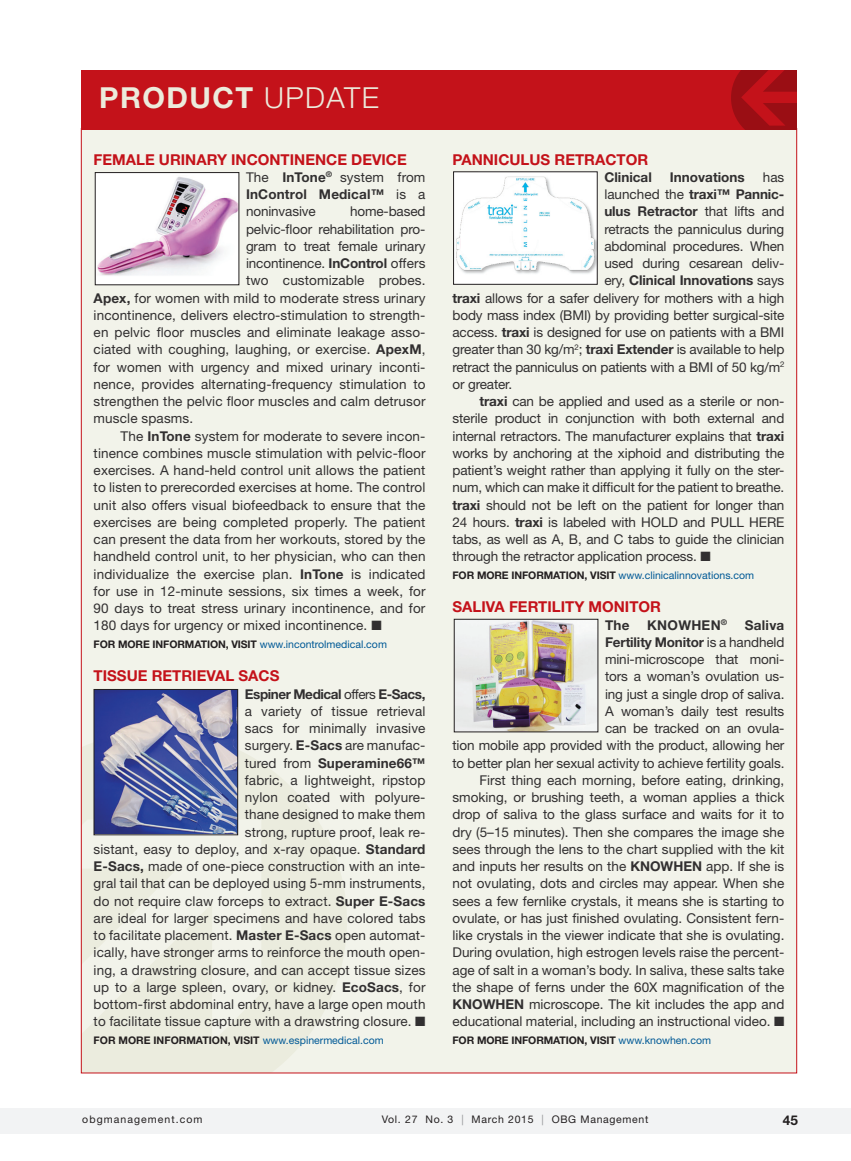
<style>
.page{position:relative;width:851px;height:1161px;background:#fff}
.page>*{position:absolute;margin:0;border:0;box-sizing:border-box;transform-origin:0 0}
.t1{font:700 28.95px "Helvetica Neue LT Std";letter-spacing:.05em;color:#ecebdc}
.head{font:700 15px "Helvetica Neue LT Std";color:#c4121a}
.body_no_indent{font:13.5px/17.2px "Helvetica Neue LT Std";letter-spacing:.01em;color:#312f30;text-align:justify}
.body_no_indent-2{font:13.5px/17.2px "Helvetica Neue LT Std";letter-spacing:-.01em;color:#312f30;text-align:right}
.body_no_indent-3{font:700 13.5px "Helvetica Neue LT Std";letter-spacing:-.01em;color:#312f30}
.body_no_indent-4{font:13.5px "Helvetica Neue LT Std";letter-spacing:-.02em;color:#312f30}
.body_no_indent-5{font:700 13.5px "Helvetica Neue LT Std";letter-spacing:.02em;color:#312f30}
.t2{font:700 13.5px "Helvetica Neue LT Std";color:#231f20}
.body_no_indent-6{font:700 10.5px "Helvetica Neue LT Std";letter-spacing:-.01em;color:#231f20}
.body_no_indent-7{font:10.5px "Helvetica Neue LT Std";color:#005996}
.t3{font:10.5px "Helvetica Neue LT Std";letter-spacing:.065em;color:#231f20}
.t4{font:10.5px "Helvetica Neue LT Std";letter-spacing:.1em;color:#231f20}
.s1{font-weight:300}
.s2{font-weight:700}
.s3{font-weight:400;color:#005996}
.s4{font-weight:400}
.s5{font-weight:700;color:#231f20}
.s6{color:#939598}
</style>
<div class="page">
<div style="left:81px;top:129px;width:715px;height:944px;background:#f2f3ea"></div>
<svg style="left:83px;top:732px;width:264px;height:339px;fill:#ebecde"></svg>
<div style="left:81px;top:70px;width:715px;height:60px;background:#c4121a"></div>
<svg style="left:731px;top:70px;width:65px;height:60px"></svg>
<div style="left:0;top:1108px;width:850px;height:26px;background:#f2f3f4"></div>
<div style="left:95px;top:173px;width:144px;height:112px;background:#fff"></div>
<img style="left:97px;top:177px;width:140px;height:99px">
<div style="left:95px;top:172px;width:144px;height:113px;border:1px solid #231f20"></div>
<img style="left:96px;top:691px;width:140px;height:142px">
<div style="left:94px;top:689px;width:144px;height:146px;border:1px solid #231f20"></div>
<div style="left:453px;top:172px;width:144px;height:112px;background:#fff"></div>
<img style="left:456px;top:176px;width:139px;height:98px">
<div style="left:453px;top:171px;width:144px;height:114px;border:1px solid #231f20"></div>
<img style="left:456px;top:621px;width:140px;height:109px">
<div style="left:454px;top:619px;width:144px;height:113px;border:1px solid #231f20"></div>
<p class="t1" style="left:99px;top:80px;width:281px">PRODUCT <span class="s1">UPDATE</span></p>
<p class="head" style="left:94px;top:150px;width:315px">FEMALE URINARY INCONTINENCE DEVICE</p>
<p class="body_no_indent" style="left:246px;top:168px;width:181px">The <span class="s2">InTone</span><sup>®</sup> system from <span class="s2">InControl Medical™</span> is a noninvasive</p>
<p class="body_no_indent-2" style="left:350px;top:203px;width:77px">home-based</p>
<p class="body_no_indent-2" style="left:246px;top:220px;width:181px">pelvic-floor rehabilitation pro-</p>
<p class="body_no_indent-2" style="left:246px;top:237px;width:181px">gram to treat female urinary</p>
<p class="body_no_indent-2" style="left:246px;top:255px;width:181px">incontinence. <span class="s2">InControl</span> offers</p>
<p class="body_no_indent" style="left:246px;top:272px;width:181px">two customizable probes.</p>
<p class="body_no_indent" style="left:94px;top:289px;width:333px"><span class="s2">Apex,</span> for women with mild to moderate stress urinary</p>
<p class="body_no_indent" style="left:94px;top:306px;width:333px">incontinence, delivers electro-stimulation to strength-</p>
<p class="body_no_indent" style="left:94px;top:324px;width:333px">en pelvic floor muscles and eliminate leakage asso-</p>
<p class="body_no_indent" style="left:94px;top:341px;width:333px">ciated with coughing, laughing, or exercise. <span class="s2">ApexM</span>,</p>
<p class="body_no_indent" style="left:94px;top:358px;width:333px">for women with urgency and mixed urinary inconti-</p>
<p class="body_no_indent" style="left:94px;top:375px;width:333px">nence, provides alternating-frequency stimulation to</p>
<p class="body_no_indent" style="left:94px;top:393px;width:333px">strengthen the pelvic floor muscles and calm detrusor</p>
<p class="body_no_indent" style="left:94px;top:410px;width:101px">muscle spasms.</p>
<p class="body_no_indent" style="left:94px;top:427px;width:333px;text-indent:27px">The <span class="s2">InTone</span> system for moderate to severe incon&shy;tinence combines muscle stimulation with pelvic-floor exercises. A hand-held control unit allows the patient to listen to prerecorded exercises at home. The control unit also offers visual biofeedback to ensure that the exercises are being completed properly. The patient can present the data from her workouts, stored by the handheld control unit, to her physician, who can then individualize the exercise plan. <span class="s2">InTone</span> is indicated for use in 12-minute sessions, six times a week, for 90 days to treat stress urinary incontinence, and for 180 days for urgency or mixed incontinence. ■</p>
<p class="body_no_indent-6" style="left:94px;top:637px;width:295px">FOR MORE INFORMATION, VISIT <span class="s3">www.incontrolmedical.com</span></p>
<p class="head" style="left:94px;top:667px;width:187px">TISSUE RETRIEVAL SACS</p>
<p class="body_no_indent" style="left:94px;top:685px;width:333px;text-align:right"><span class="s2">Espiner Medical</span> offers <span class="s2">E-Sacs,<br></span>a variety of tissue retrieval<br>sacs for minimally invasive<br>surgery. <span class="s2">E-Sacs</span> are manufac-<br>tured from <span class="s2">Superamine66™<br></span>fabric, a lightweight, ripstop<br>nylon coated with polyure-<br>thane designed to make them<br>strong, rupture proof, leak re-<br>sistant, easy to deploy, and x-ray opaque. <span class="s2">Standard E-Sacs,</span> made of one-piece construction with an inte&shy;gral tail that can be deployed using 5-mm instruments, do not require claw forceps to extract. <span class="s2">Super E-Sacs </span>are ideal for larger specimens and have colored tabs to facilitate placement. <span class="s2">Master E-Sacs</span> open automat&shy;ically, have stronger arms to reinforce the mouth open&shy;ing, a drawstring closure, and can accept tissue sizes up to a large spleen, ovary, or kidney. <span class="s2">EcoSacs</span>, for bottom-first abdominal entry, have a large open mouth to facilitate tissue capture with a drawstring closure. ■</p>
<p class="body_no_indent-6" style="left:94px;top:1033px;width:291px">FOR MORE INFORMATION, VISIT <span class="s3">www.espinermedical.com</span></p>
<p class="head" style="left:452px;top:150px;width:197px">PANNICULUS RETRACTOR</p>
<p class="body_no_indent-3" style="left:604px;top:169px;width:49px">Clinical</p>
<p class="body_no_indent-3" style="left:670px;top:169px;width:76px">Innovations</p>
<p class="body_no_indent" style="left:762px;top:168px;width:23px">has</p>
<p class="body_no_indent-3" style="left:604px;top:186px;width:181px"><span class="s4">launched the</span> traxi™ Pannic-</p>
<p class="body_no_indent-3" style="left:604px;top:203px;width:181px">ulus Retractor <span class="s4">that lifts and</span></p>
<p class="body_no_indent-2" style="left:604px;top:220px;width:181px">retracts the panniculus during</p>
<p class="body_no_indent-2" style="left:604px;top:237px;width:181px">abdominal procedures. When</p>
<p class="body_no_indent-2" style="left:604px;top:255px;width:181px">used during cesarean deliv-</p>
<p class="body_no_indent-3" style="left:604px;top:272px;width:181px"><span class="s4">ery,</span> Clinical Innovations <span class="s4">says</span></p>
<p class="body_no_indent-2" style="left:452px;top:289px;width:333px"><span class="s2">traxi</span> allows for a safer delivery for mothers with a high</p>
<p class="body_no_indent-2" style="left:452px;top:306px;width:333px">body mass index (BMI) by providing better surgical-site</p>
<p class="body_no_indent-2" style="left:452px;top:324px;width:333px">access. <span class="s2">traxi</span> is designed for use on patients with a BMI</p>
<p class="body_no_indent-2" style="left:452px;top:341px;width:333px">greater than 30 kg/m<sup>2</sup>; <span class="s2">traxi Extender</span> is available to help</p>
<p class="body_no_indent-4" style="left:452px;top:359px;width:333px">retract the panniculus on patients with a BMI of 50 kg/m<sup>2</sup></p>
<p class="body_no_indent-2" style="left:452px;top:375px;width:61px">or greater.</p>
<p class="body_no_indent" style="left:452px;top:393px;width:333px;text-indent:27px"><span class="s2">traxi</span> can be applied and used as a sterile or non&shy;sterile product in conjunction with both external and internal retractors. The manufacturer explains that <span class="s2">traxi </span>works by anchoring at the xiphoid and distributing the patient’s weight rather than applying it fully on the ster&shy;num, which can make it difficult for the patient to breathe. <span class="s2">traxi</span> should not be left on the patient for longer than 24 hours. <span class="s2">traxi</span> is labeled with HOLD and PULL HERE tabs, as well as A, B, and C tabs to guide the clinician through the retractor application process. ■</p>
<p class="body_no_indent-7" style="left:452px;top:569px;width:303px"><span class="s5">FOR MORE INFORMATION, VISIT</span> www.clinicalinnovations.com</p>
<p class="head" style="left:452px;top:598px;width:210px">SALIVA FERTILITY MONITOR</p>
<p class="body_no_indent-3" style="left:605px;top:616px;width:26px">The</p>
<p class="body_no_indent-5" style="left:647px;top:616px;width:81px">KNOWHEN<sup>®</sup></p>
<p class="body_no_indent-2" style="left:452px;top:616px;width:333px"><span class="s2">Saliva<br>Fertility Monitor</span> is a handheld<br>mini-microscope that moni-<br>tors a woman’s ovulation us-<br>ing just a single drop of saliva.<br>A woman’s daily test results<br>can be tracked on an ovula-<br>tion mobile app provided with the product, allowing her to better plan her sexual activity to achieve fertility goals.</p>
<p class="body_no_indent" style="left:452px;top:771px;width:333px;text-indent:27px">First thing each morning, before eating, drinking, smoking, or brushing teeth, a woman applies a thick drop of saliva to the glass surface and waits for it to dry (5–15 minutes). Then she compares the image she sees through the lens to the chart supplied with the kit and inputs her results on the <span class="s2">KNOWHEN</span> app. If she is not ovulating, dots and circles may appear. When she sees a few fernlike crystals, it means she is starting to ovulate, or has just finished ovulating. Consistent fern&shy;like crystals in the viewer indicate that she is ovulating.<br>During ovulation, high estrogen levels raise the percent&shy;age of salt in a woman’s body. In saliva, these salts take the shape of ferns under the 60X magnification of the <span class="s2">KNOWHEN</span> microscope. The kit includes the app and educational material, including an instructional video. ■</p>
<p class="body_no_indent-6" style="left:452px;top:1033px;width:260px">FOR MORE INFORMATION, VISIT <span class="s3">www.knowhen.com</span></p>
<p class="t4" style="left:82px;top:1114px;width:122px">obgmanagement.com</p>
<p class="t3" style="left:382px;top:1114px;width:268px">Vol. 27 No. 3 <span class="s6">|</span> March 2015 <span class="s6">|</span> OBG Management</p>
<p class="t2" style="left:782px;top:1112px;width:17px">45</p>
</div>
